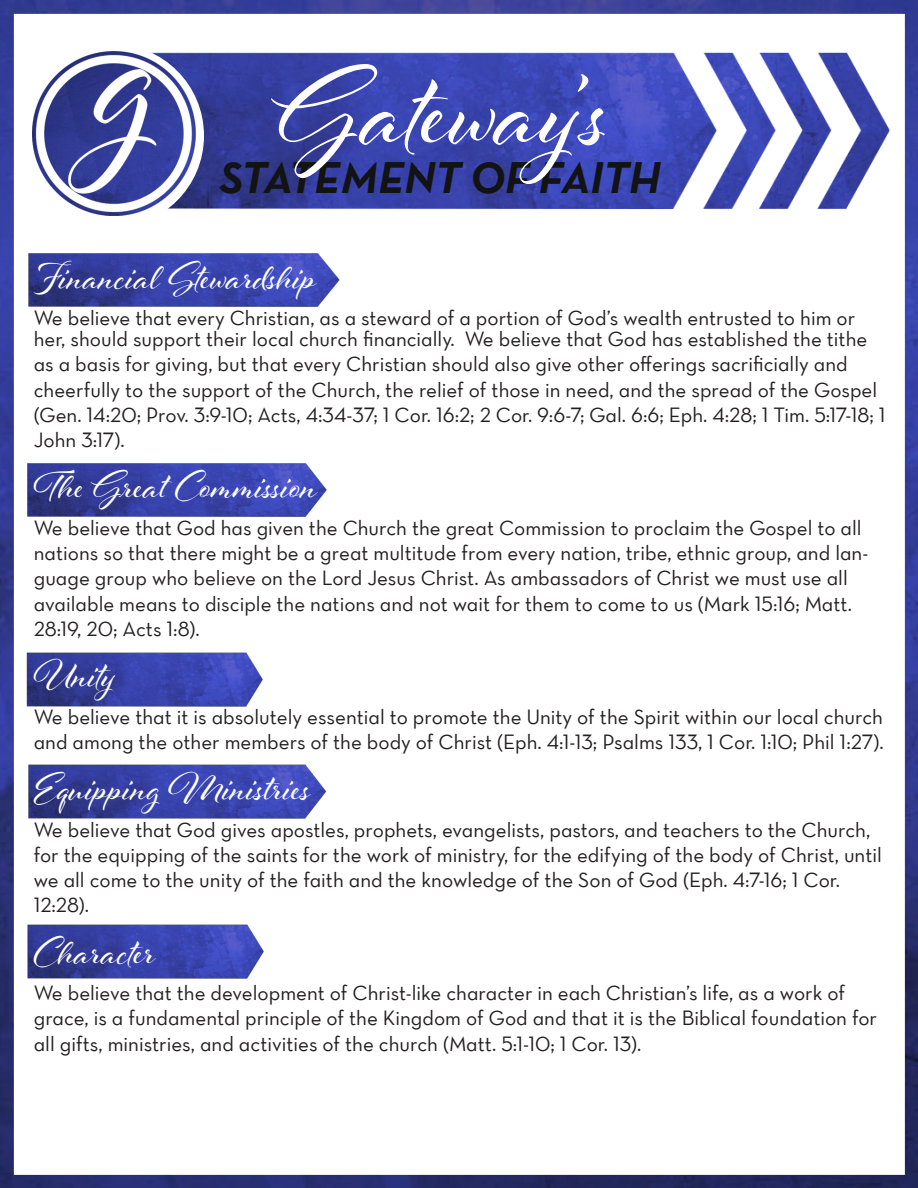
<style>
.page{position:relative;width:918px;height:1188px;background:#fff}
.page>*{position:absolute;margin:0;border:0;box-sizing:border-box;transform-origin:0 0}
.t1{font:120px "Al Fresco";color:#fff}
.t2{font:45px "Neutra Text Bold Italic Alt";color:#131314}
.t3{font:42px "Al Fresco";color:#fff}
.t4{font:21px/25.2px "Neutra Text Book Alt";color:#231f20}
</style>
<div class="page">
<img style="left:1px;top:1px;width:917px;height:1187px">
<div style="left:14px;top:14px;width:891px;height:1161px;background:#fff;border:2px solid #fff"></div>
<img style="left:0;top:0;width:892px;height:586px">
<img style="left:32px;top:52px;width:164px;height:134px">
<img style="left:0;top:186px;width:344px;height:160px">
<img style="left:0;top:397px;width:380px;height:159px">
<img style="left:0;top:586px;width:263px;height:112px">
<img style="left:0;top:698px;width:327px;height:160px">
<img style="left:0;top:858px;width:264px;height:160px">
<p class="t1" style="left:271px;top:30px;width:339px">Gateway’s</p>
<p class="t2" style="left:220px;top:150px;width:442px">STATEMENT OF FAITH</p>
<p class="t3" style="left:34px;top:249px;width:283px">Financial Stewardship</p>
<p class="t4" style="left:34px;top:307px;width:835px;line-height:21px">We believe that every Christian, as a steward of a portion of God’s wealth entrusted to him or her, should support their local church financially. We believe that God has established the tithe</p>
<p class="t4" style="left:34px;top:351px;width:853px">as a basis for giving, but that every Christian should also give other offerings sacrificially and cheerfully to the support of the Church, the relief of those in need, and the spread of the Gospel (Gen. 14:20; Prov. 3:9-10; Acts, 4:34-37; 1 Cor. 16:2; 2 Cor. 9:6-7; Gal. 6:6; Eph. 4:28; 1 Tim. 5:17-18; 1<br>John 3:17).</p>
<p class="t3" style="left:34px;top:458px;width:282px">The Great Commission</p>
<p class="t4" style="left:34px;top:515px;width:836px">We believe that God has given the Church the great Commission to proclaim the Gospel to all nations so that there might be a great multitude from every nation, tribe, ethnic group, and lan&shy;guage group who believe on the Lord Jesus Christ. As ambassadors of Christ we must use all available means to disciple the nations and not wait for them to come to us (Mark 15:16; Matt.<br>28:19, 20; Acts 1:8).</p>
<p class="t3" style="left:34px;top:647px;width:83px">Unity</p>
<p class="t4" style="left:34px;top:704px;width:852px">We believe that it is absolutely essential to promote the Unity of the Spirit within our local church and among the other members of the body of Christ (Eph. 4:1-13; Psalms 133, 1 Cor. 1:10; Phil 1:27).</p>
<p class="t3" style="left:34px;top:760px;width:277px">Equipping Ministries</p>
<p class="t4" style="left:34px;top:817px;width:850px">We believe that God gives apostles, prophets, evangelists, pastors, and teachers to the Church, for the equipping of the saints for the work of ministry, for the edifying of the body of Christ, until we all come to the unity of the faith and the knowledge of the Son of God (Eph. 4:7-16; 1 Cor.<br>12:28).</p>
<p class="t3" style="left:34px;top:924px;width:123px">Character</p>
<p class="t4" style="left:34px;top:980px;width:845px">We believe that the development of Christ-like character in each Christian’s life, as a work of grace, is a fundamental principle of the Kingdom of God and that it is the Biblical foundation for all gifts, ministries, and activities of the church (Matt. 5:1-10; 1 Cor. 13).</p>
</div>
